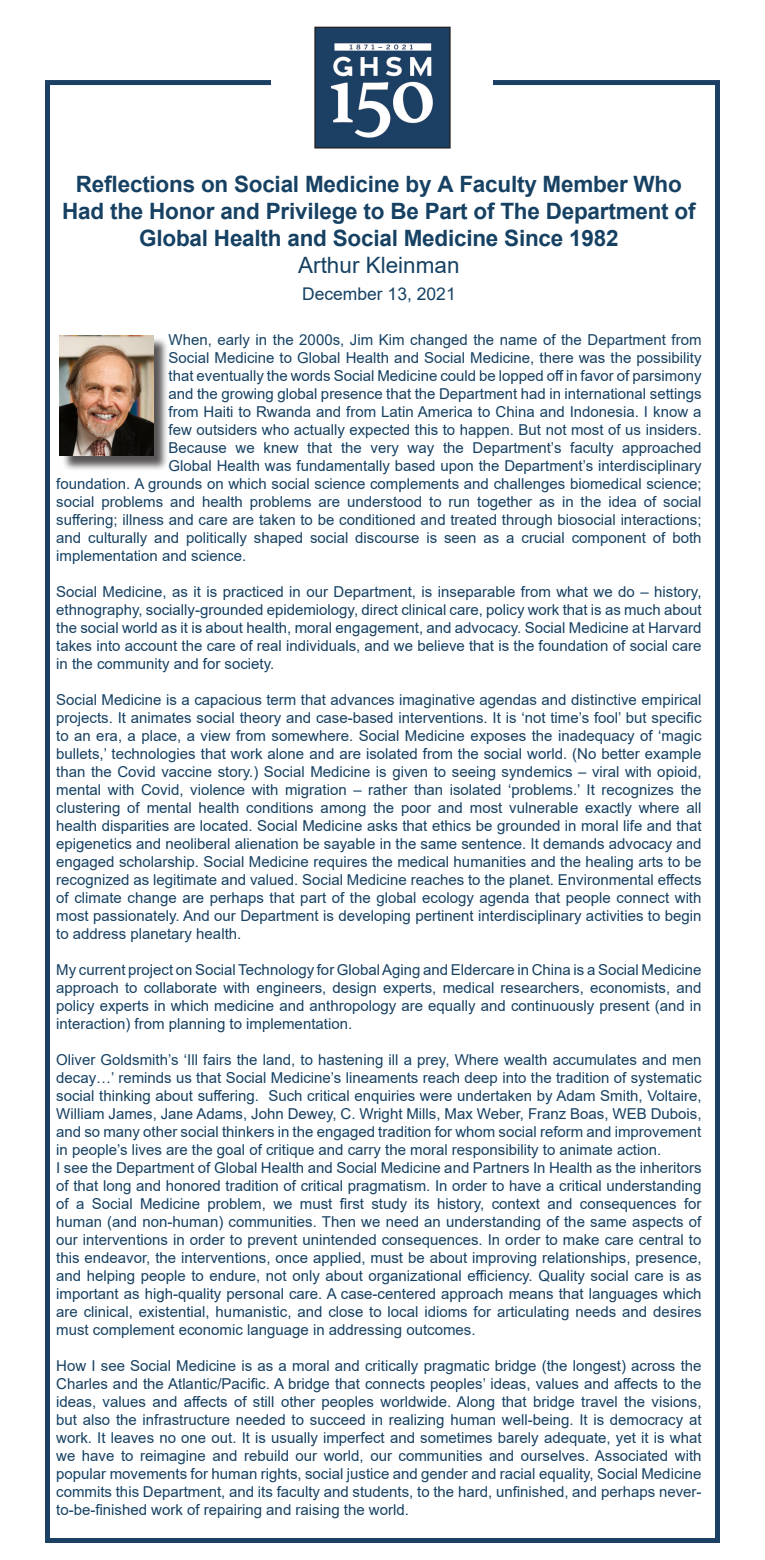
<style>
.page{position:relative;width:765px;height:1560px;background:#fff}
.page>*{position:absolute;margin:0;border:0;box-sizing:border-box;transform-origin:0 0}
.t1{font:700 22.5px/27px "Arial";letter-spacing:-.01em;color:#164163;text-align:center}
.t2{font:22.5px "Arial";color:#164163}
.t3{font:17.5px "Arial";color:#164163}
.t4{font:15px/18px "Arial";color:#164163;text-align:justify}
</style>
<div class="page">
<div style="left:45px;top:80px;width:675px;height:1463px;border:5px solid #1b4064"></div>
<div style="left:61px;top:337px;width:108px;height:134px;background:#231f20;opacity:.75"></div>
<img style="left:59px;top:335px;width:94px;height:121px">
<div style="left:272px;top:30px;width:221px;height:115px;background:#fff"></div>
<img style="left:316px;top:29px;width:133px;height:118px">
<div style="left:314px;top:27px;width:137px;height:122px;border:1px solid #231f20"></div>
<p class="t1" style="left:62px;top:171px;width:635px">Reflections on Social Medicine by A Faculty Member Who<br>Had the Honor and Privilege to Be Part of The Department of<br>Global Health and Social Medicine Since 1982</p>
<p class="t2" style="left:298px;top:249px;width:163px">Arthur Kleinman</p>
<p class="t3" style="left:302px;top:282px;width:155px">December 13, 2021</p>
<p class="t4" style="left:169px;top:330px;width:534px">When, early in the 2000s, Jim Kim changed the name of the Department from</p>
<p class="t4" style="left:169px;top:348px;width:534px">Social Medicine to Global Health and Social Medicine, there was the possibility</p>
<p class="t4" style="left:169px;top:366px;width:534px">that eventually the words Social Medicine could be lopped off in favor of parsimony</p>
<p class="t4" style="left:169px;top:384px;width:534px">and the growing global presence that the Department had in international settings</p>
<p class="t4" style="left:169px;top:402px;width:534px">from Haiti to Rwanda and from Latin America to China and Indonesia. I know a</p>
<p class="t4" style="left:169px;top:420px;width:534px">few outsiders who actually expected this to happen. But not most of us insiders.</p>
<p class="t4" style="left:169px;top:438px;width:534px">Because we knew that the very way the Department’s faculty approached</p>
<p class="t4" style="left:169px;top:456px;width:534px">Global Health was fundamentally based upon the Department’s interdisciplinary</p>
<p class="t4" style="left:56px;top:474px;width:647px">foundation. A grounds on which social science complements and challenges biomedical science;</p>
<p class="t4" style="left:56px;top:492px;width:647px">social problems and health problems are understood to run together as in the idea of social</p>
<p class="t4" style="left:56px;top:510px;width:647px">suffering; illness and care are taken to be conditioned and treated through biosocial interactions;</p>
<p class="t4" style="left:56px;top:528px;width:647px">and culturally and politically shaped social discourse is seen as a crucial component of both</p>
<p class="t4" style="left:56px;top:546px;width:192px">implementation and science.</p>
<p class="t4" style="left:56px;top:582px;width:647px">Social Medicine, as it is practiced in our Department, is inseparable from what we do – history, ethnography, socially-grounded epidemiology, direct clinical care, policy work that is as much about the social world as it is about health, moral engagement, and advocacy. Social Medicine at Harvard takes into account the care of real individuals, and we believe that is the foundation of social care in the community and for society.</p>
<p class="t4" style="left:56px;top:690px;width:647px">Social Medicine is a capacious term that advances imaginative agendas and distinctive empirical projects. It animates social theory and case-based interventions. It is ‘not time’s fool’ but specific to an era, a place, a view from somewhere. Social Medicine exposes the inadequacy of ‘magic bullets,’ technologies that work alone and are isolated from the social world. (No better example than the Covid vaccine story.) Social Medicine is given to seeing syndemics – viral with opioid, mental with Covid, violence with migration – rather than isolated ‘problems.’ It recognizes the clustering of mental health conditions among the poor and most vulnerable exactly where all health disparities are located. Social Medicine asks that ethics be grounded in moral life and that epigenetics and neoliberal alienation be sayable in the same sentence. It demands advocacy and engaged scholarship. Social Medicine requires the medical humanities and the healing arts to be recognized as legitimate and valued. Social Medicine reaches to the planet. Environmental effects of climate change are perhaps that part of the global ecology agenda that people connect with most passionately. And our Department is developing pertinent interdisciplinary activities to begin to address planetary health.</p>
<p class="t4" style="left:56px;top:960px;width:647px">My current project on Social Technology for Global Aging and Eldercare in China is a Social Medicine approach to collaborate with engineers, design experts, medical researchers, economists, and policy experts in which medicine and anthropology are equally and continuously present (and in interaction) from planning to implementation.</p>
<p class="t4" style="left:56px;top:1050px;width:647px">Oliver Goldsmith’s ‘Ill fairs the land, to hastening ill a prey, Where wealth accumulates and men decay…’ reminds us that Social Medicine’s lineaments reach deep into the tradition of systematic social thinking about suffering. Such critical enquiries were undertaken by Adam Smith, Voltaire, William James, Jane Adams, John Dewey, C. Wright Mills, Max Weber, Franz Boas, WEB Dubois, and so many other social thinkers in the engaged tradition for whom social reform and improvement in people’s lives are the goal of critique and carry the moral responsibility to animate action.</p>
<p class="t4" style="left:56px;top:1158px;width:647px">I see the Department of Global Health and Social Medicine and Partners In Health as the inheritors of that long and honored tradition of critical pragmatism. In order to have a critical understanding of a Social Medicine problem, we must first study its history, context and consequences for human (and non-human) communities. Then we need an understanding of the same aspects of our interventions in order to prevent unintended consequences. In order to make care central to this endeavor, the interventions, once applied, must be about improving relationships, presence, and helping people to endure, not only about organizational efficiency. Quality social care is as important as high-quality personal care. A case-centered approach means that languages which are clinical, existential, humanistic, and close to local idioms for articulating needs and desires must complement economic language in addressing outcomes.</p>
<p class="t4" style="left:56px;top:1356px;width:647px">How I see Social Medicine is as a moral and critically pragmatic bridge (the longest) across the Charles and the Atlantic/Pacific. A bridge that connects peoples’ ideas, values and affects to the ideas, values and affects of still other peoples worldwide. Along that bridge travel the visions, but also the infrastructure needed to succeed in realizing human well-being. It is democracy at work. It leaves no one out. It is usually imperfect and sometimes barely adequate, yet it is what we have to reimagine and rebuild our world, our communities and ourselves. Associated with popular movements for human rights, social justice and gender and racial equality, Social Medicine commits this Department, and its faculty and students, to the hard, unfinished, and perhaps never&shy;to-be-finished work of repairing and raising the world.</p>
</div>
